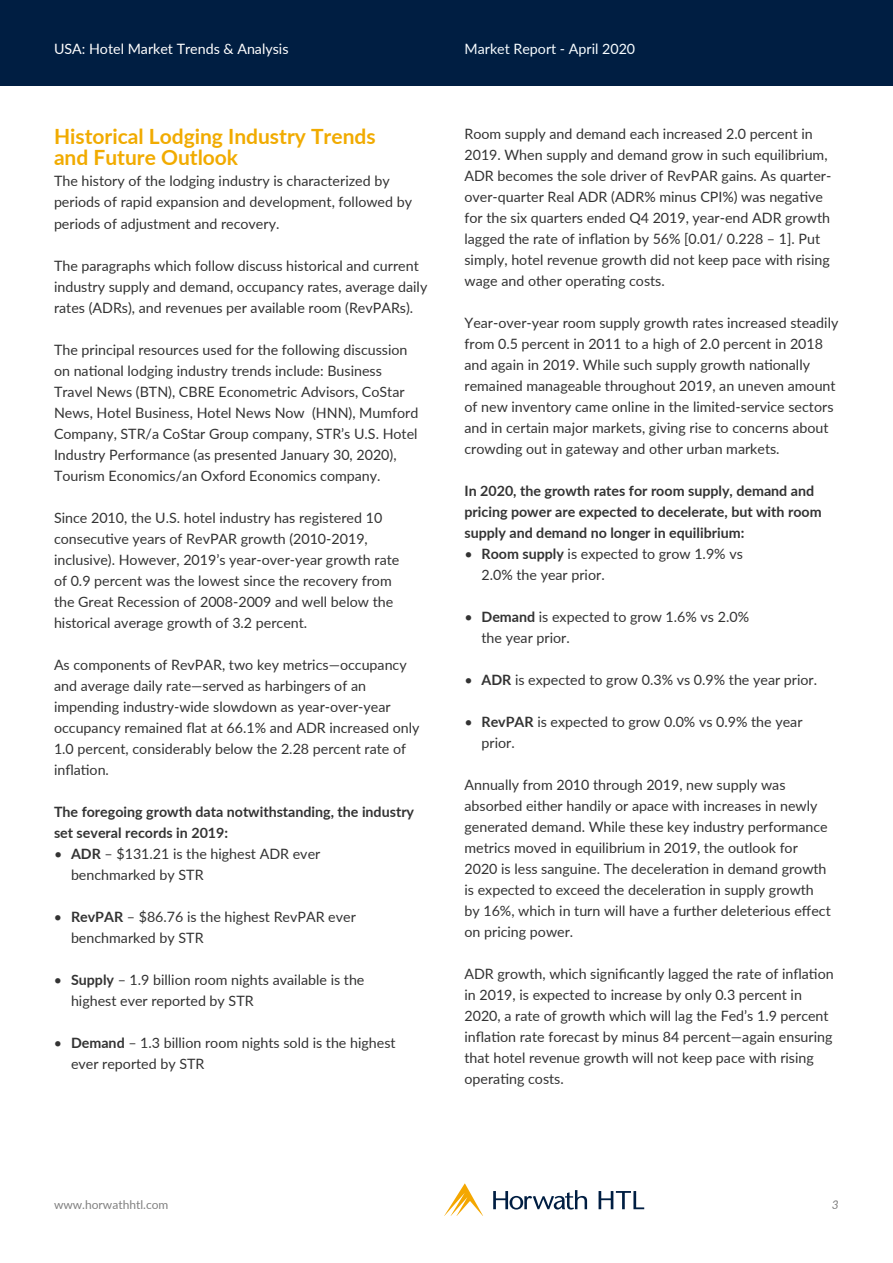
<style>
.page{position:relative;width:893px;height:1263px;background:#fff}
.page>*{position:absolute;margin:0;border:0;box-sizing:border-box;transform-origin:0 0}
.t1{font:700 21px/21px "Lato";color:#f1ab00}
.t2{font:14.25px/21px "Lato";color:#333}
.t3{font:700 14.25px/21px "Lato";color:#333}
.t4{font:14.25px "Lato";color:#fff}
.t5{font:14.25px "Lato";color:#f7fcff}
.t6{font:12px "Lato";color:#808080}
.t7{font:italic 12px "Lato";color:#808080}
.s1{font-weight:700}
</style>
<div class="page">
<div style="left:0;top:0;width:893px;height:85px;background:#001e42"></div>
<svg style="left:445px;top:1183px;width:38px;height:32px"></svg>
<svg style="left:493px;top:1190px;width:94px;height:19px"></svg>
<svg style="left:599px;top:1191px;width:45px;height:18px"></svg>
<p class="t4" style="left:54px;top:39px;width:236px">USA: Hotel Market Trends &amp; Analysis</p>
<p class="t5" style="left:464px;top:39px;width:172px">Market Report - April 2020</p>
<h1 class="t1" style="left:54px;top:125px;width:323px">Historical Lodging Industry Trends and Future Outlook</h1>
<p class="t2" style="left:54px;top:170px;width:360px">The history of the lodging industry is characterized by periods of rapid expansion and development, followed by periods of adjustment and recovery.</p>
<p class="t2" style="left:54px;top:254px;width:375px">The paragraphs which follow discuss historical and current industry supply and demand, occupancy rates, average daily rates (ADRs), and revenues per available room (RevPARs).</p>
<p class="t2" style="left:54px;top:338px;width:366px">The principal resources used for the following discussion on national lodging industry trends include: Business Travel News (BTN), CBRE Econometric Advisors, CoStar News, Hotel Business, Hotel News Now (HNN), Mumford Company, STR/a CoStar Group company, STR’s U.S. Hotel Industry Performance (as presented January 30, 2020), Tourism Economics/an Oxford Economics company.</p>
<p class="t2" style="left:54px;top:506px;width:347px">Since 2010, the U.S. hotel industry has registered 10 consecutive years of RevPAR growth (2010-2019, inclusive). However, 2019’s year-over-year growth rate of 0.9 percent was the lowest since the recovery from the Great Recession of 2008-2009 and well below the historical average growth of 3.2 percent.</p>
<p class="t2" style="left:54px;top:653px;width:367px">As components of RevPAR, two key metrics—occupancy and average daily rate—served as harbingers of an impending industry-wide slowdown as year-over-year occupancy remained flat at 66.1% and ADR increased only 1.0 percent, considerably below the 2.28 percent rate of inflation.</p>
<p class="t3" style="left:54px;top:800px;width:362px">The foregoing growth data notwithstanding, the industry set several records in 2019:</p>
<p class="t2" style="left:71px;top:842px;width:251px;text-indent:-17px">• <span class="s1">ADR</span> – $131.21 is the highest ADR ever benchmarked by STR</p>
<p class="t2" style="left:71px;top:905px;width:286px;text-indent:-17px">• <span class="s1">RevPAR</span> – $86.76 is the highest RevPAR ever benchmarked by STR</p>
<p class="t2" style="left:71px;top:968px;width:295px;text-indent:-17px">• <span class="s1">Supply</span> – 1.9 billion room nights available is the highest ever reported by STR</p>
<p class="t2" style="left:71px;top:1031px;width:326px;text-indent:-17px">• <span class="s1">Demand</span> – 1.3 billion room nights sold is the highest ever reported by STR</p>
<p class="t2" style="left:464px;top:123px;width:368px">Room supply and demand each increased 2.0 percent in 2019. When supply and demand grow in such equilibrium, ADR becomes the sole driver of RevPAR gains. As quarter&shy;over-quarter Real ADR (ADR% minus CPI%) was negative for the six quarters ended Q4 2019, year-end ADR growth lagged the rate of inflation by 56% [0.01/ 0.228 – 1]. Put simply, hotel revenue growth did not keep pace with rising wage and other operating costs.</p>
<p class="t2" style="left:464px;top:312px;width:375px">Year-over-year room supply growth rates increased steadily from 0.5 percent in 2011 to a high of 2.0 percent in 2018 and again in 2019. While such supply growth nationally remained manageable throughout 2019, an uneven amount of new inventory came online in the limited-service sectors and in certain major markets, giving rise to concerns about crowding out in gateway and other urban markets.</p>
<p class="t3" style="left:464px;top:480px;width:359px">In 2020, the growth rates for room supply, demand and pricing power are expected to decelerate, but with room supply and demand no longer in equilibrium:</p>
<p class="t2" style="left:481px;top:543px;width:263px;text-indent:-17px">• <span class="s1">Room supply</span> is expected to grow 1.9% vs<br>2.0% the year prior.</p>
<p class="t2" style="left:481px;top:606px;width:269px;text-indent:-17px">• <span class="s1">Demand</span> is expected to grow 1.6% vs 2.0% the year prior.</p>
<p class="t2" style="left:464px;top:669px;width:354px">• <span class="s1">ADR</span> is expected to grow 0.3% vs 0.9% the year prior.</p>
<p class="t2" style="left:481px;top:711px;width:323px;text-indent:-17px">• <span class="s1">RevPAR</span> is expected to grow 0.0% vs 0.9% the year prior.</p>
<p class="t2" style="left:464px;top:774px;width:368px">Annually from 2010 through 2019, new supply was absorbed either handily or apace with increases in newly generated demand. While these key industry performance metrics moved in equilibrium in 2019, the outlook for 2020 is less sanguine. The deceleration in demand growth is expected to exceed the deceleration in supply growth by 16%, which in turn will have a further deleterious effect on pricing power.</p>
<p class="t2" style="left:464px;top:963px;width:371px">ADR growth, which significantly lagged the rate of inflation in 2019, is expected to increase by only 0.3 percent in 2020, a rate of growth which will lag the Fed’s 1.9 percent inflation rate forecast by minus 84 percent—again ensuring that hotel revenue growth will not keep pace with rising operating costs.</p>
<p class="t6" style="left:54px;top:1196px;width:116px">www.horwathhtl.com</p>
<p class="t7" style="left:832px;top:1196px;width:8px">3</p>
</div>
